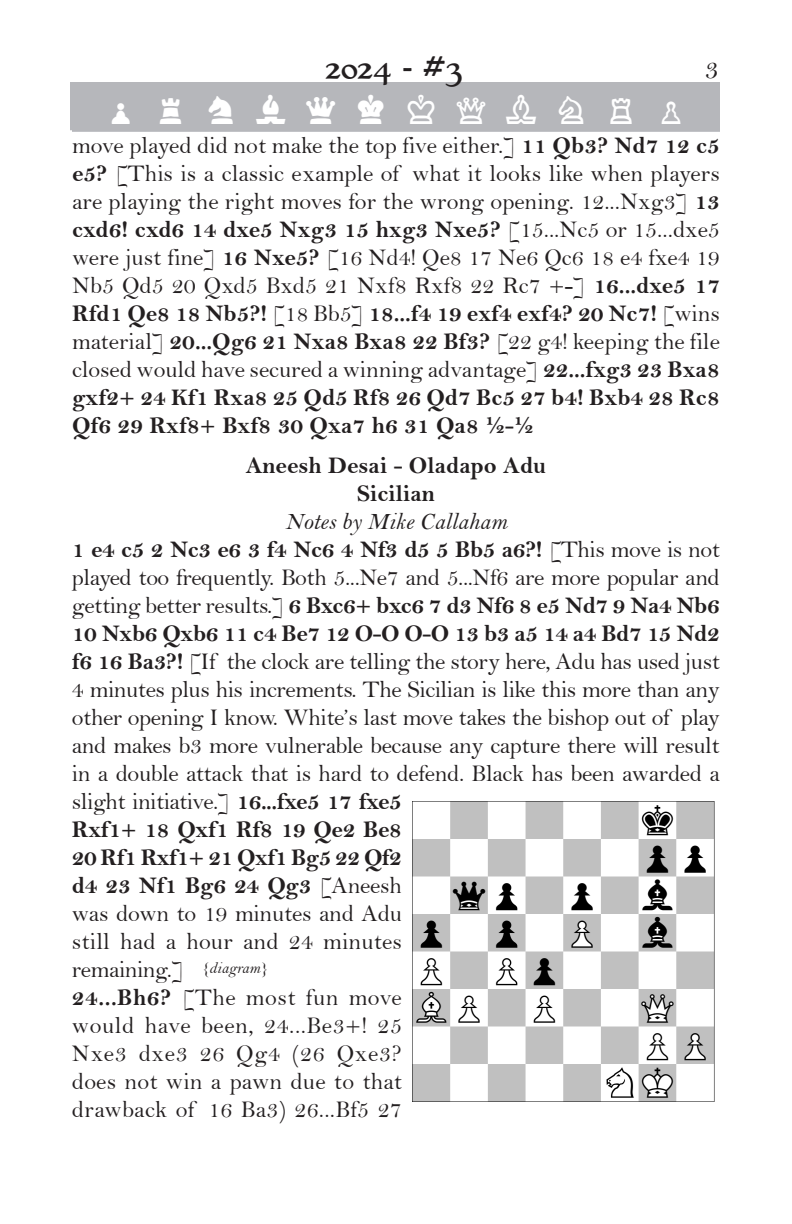
<style>
.page{position:relative;width:792px;height:1224px;background:#fff}
.page>*{position:absolute;margin:0;border:0;box-sizing:border-box;transform-origin:0 0}
.t1{font:36px "Chess Piece";letter-spacing:.39em;color:#fff}
.t2{font:28px "Mary Jane Antique";color:#231f20}
.t3{font:28px "Bell";color:#231f20}
.t4{font:24px/28px "Bell";color:#231f20}
.t5{font:24px/28px "Bell MT Bold";letter-spacing:-.005em;color:#231f20}
.t6{font:24px "Bell";letter-spacing:-.02em;color:#231f20}
.t7{font:24px "Bell MT Italic";color:#231f20}
.t8{font:16px "Bell MT Italic";color:#231f20}
.s1{font-family:"Bell MT Bold"}
.s2{font-family:"Bell"}
</style>
<div class="page">
<div style="left:70px;top:82px;width:650px;height:48px;background:#b6b7bb"></div>
<div style="left:72px;top:90px;width:648px;height:42px;border:2px solid #b6b7bb"></div>
<img style="left:413px;top:801px;width:302px;height:301px">
<p class="t2" style="left:325px;top:43px;width:139px">2024 - #3</p>
<p class="t3" style="left:705px;top:52px;width:15px">3</p>
<h1 class="t1" style="left:103px;top:90px;width:588px">otjnwlkqbhrp</h1>
<p class="t4" style="left:72px;top:131px;width:650px;text-align:justify">move played did not make the top five either.] <span class="s1">11 Qb3? Nd7 12 c5 e5?</span> [This is a classic example of what it looks like when players are playing the right moves for the wrong opening. 12...Nxg3] <span class="s1">13</span></p>
<p class="t5" style="left:72px;top:215px;width:649px">cxd6! cxd6 14 dxe5 Nxg3 15 hxg3 Nxe5? <span class="s2">[15...Nc5 or 15...dxe5</span></p>
<p class="t4" style="left:72px;top:243px;width:650px">were just fine] <span class="s1">16 Nxe5?</span> [16 Nd4! Qe8 17 Ne6 Qc6 18 e4 fxe4 19<br>Nb5 Qd5 20 Qxd5 Bxd5 21 Nxf8 Rxf8 22 Rc7 +-] <span class="s1">16...dxe5 17</span></p>
<p class="t5" style="left:72px;top:299px;width:649px">Rfd1 Qe8 18 Nb5?! <span class="s2">[18 Bb5]</span> 18...f4 19 exf4 exf4? 20 Nc7! <span class="s2">[wins</span></p>
<p class="t4" style="left:72px;top:327px;width:649px">material] <span class="s1">20...Qg6 21 Nxa8 Bxa8 22 Bf3?</span> [22 g4! keeping the file closed would have secured a winning advantage] <span class="s1">22...fxg3 23 Bxa8</span></p>
<p class="t5" style="left:72px;top:383px;width:649px">gxf2+ 24 Kf1 Rxa8 25 Qd5 Rf8 26 Qd7 Bc5 27 b4! Bxb4 28 Rc8<br>Qf6 29 Rxf8+ Bxf8 30 Qxa7 h6 31 Qa8 ½-½</p>
<p class="t5" style="left:246px;top:451px;width:302px;text-align:center">Aneesh Desai - Oladapo Adu<br>Sicilian</p>
<p class="t7" style="left:285px;top:507px;width:224px">Notes by Mike Callaham</p>
<p class="t5" style="left:72px;top:535px;width:649px">1 e4 c5 2 Nc3 e6 3 f4 Nc6 4 Nf3 d5 5 Bb5 a6?! <span class="s2">[This move is not</span></p>
<p class="t6" style="left:72px;top:563px;width:649px">played too frequently. Both 5...Ne7 and 5...Nf6 are more popular and</p>
<p class="t5" style="left:72px;top:591px;width:649px"><span class="s2">getting better results.]</span> 6 Bxc6+ bxc6 7 d3 Nf6 8 e5 Nd7 9 Na4 Nb6<br>10 Nxb6 Qxb6 11 c4 Be7 12 O-O O-O 13 b3 a5 14 a4 Bd7 15 Nd2</p>
<p class="t4" style="left:72px;top:647px;width:650px;text-align:justify"><span class="s1">f6 16 Ba3?!</span> [If the clock are telling the story here, Adu has used just 4 minutes plus his increments. The Sicilian is like this more than any other opening I know. White’s last move takes the bishop out of play and makes b3 more vulnerable because any capture there will result in a double attack that is hard to defend. Black has been awarded a slight initiative.] <span class="s1">16...fxe5 17 fxe5</span></p>
<p class="t5" style="left:72px;top:815px;width:332px;text-align:justify">Rxf1+ 18 Qxf1 Rf8 19 Qe2 Be8<br>20 Rf1 Rxf1+ 21 Qxf1 Bg5 22 Qf2 d4 23 Nf1 Bg6 24 Qg3 <span class="s2">[Aneesh</span></p>
<p class="t4" style="left:72px;top:899px;width:332px">was down to 19 minutes and Adu still had a hour and 24 minutes remaining.]<br><span class="s1">24...Bh6?</span> [The most fun move would have been, 24...Be3+! 25<br>Nxe3 dxe3 26 Qg4 (26 Qxe3? does not win a pawn due to that drawback of 16 Ba3) 26...Bf5 27</p>
<p class="t8" style="left:202px;top:958px;width:68px">{diagram}</p>
</div>
